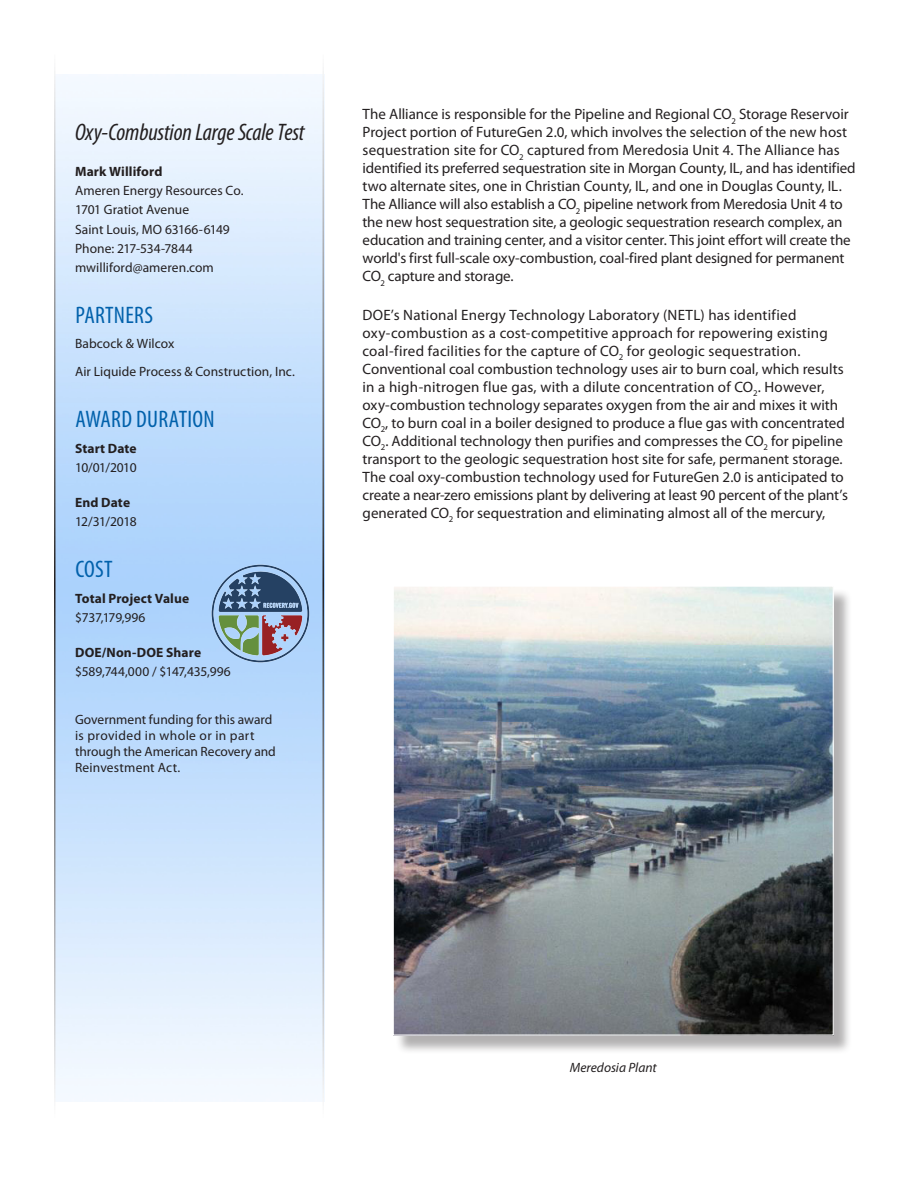
<style>
.page{position:relative;width:918px;height:1188px;background:#fff}
.page>*{position:absolute;margin:0;border:0;box-sizing:border-box;transform-origin:0 0}
.Sidebar_Subhead{font:italic condensed 24px "Myriad Pro";letter-spacing:-.005em;color:#231f20}
.Sidebar_Head{font:condensed 24px "Myriad Pro";letter-spacing:.01em;color:#0161ab}
.Body_Text{font:15px/18px "Myriad Pro";color:#231f20}
.Sidebar_Text{font:13.5px/16.2px "Myriad Pro";color:#231f20}
.Sidebar_Name{font:700 13.5px "Myriad Pro";letter-spacing:.01em;color:#231f20}
.t1{font:italic 13.5px "Myriad Pro";color:#231f20}
</style>
<div class="page">
<img style="left:56px;top:75px;width:267px;height:1026px">
<img style="left:207px;top:559px;width:107px;height:108px">
<div style="left:395px;top:588px;width:457px;height:466px;background:#231f20;opacity:.35"></div>
<img style="left:395px;top:588px;width:437px;height:446px">
<p class="Sidebar_Subhead" style="left:75px;top:117px;width:231px">Oxy-Combustion Large Scale Test</p>
<p class="Sidebar_Name" style="left:75px;top:163px;width:89px">Mark Williford</p>
<p class="Sidebar_Text" style="left:75px;top:182px;width:170px">Ameren Energy Resources Co.</p>
<p class="Sidebar_Text" style="left:75px;top:202px;width:116px">1701 Gratiot Avenue</p>
<p class="Sidebar_Text" style="left:75px;top:221px;width:156px">Saint Louis, MO 63166-6149</p>
<p class="Sidebar_Text" style="left:75px;top:240px;width:119px">Phone: 217-534-7844</p>
<p class="Sidebar_Text" style="left:75px;top:259px;width:140px">mwilliford@ameren.com</p>
<p class="Sidebar_Head" style="left:75px;top:301px;width:79px">PARTNERS</p>
<p class="Sidebar_Text" style="left:75px;top:335px;width:101px">Babcock &amp; Wilcox</p>
<p class="Sidebar_Text" style="left:75px;top:364px;width:221px">Air Liquide Process &amp; Construction, Inc.</p>
<p class="Sidebar_Head" style="left:75px;top:405px;width:141px">AWARD DURATION</p>
<p class="Sidebar_Name" style="left:75px;top:439px;width:63px">Start Date</p>
<p class="Sidebar_Text" style="left:75px;top:459px;width:63px">10/01/2010</p>
<p class="Sidebar_Name" style="left:75px;top:494px;width:56px">End Date</p>
<p class="Sidebar_Text" style="left:75px;top:514px;width:63px">12/31/2018</p>
<p class="Sidebar_Head" style="left:75px;top:555px;width:39px">COST</p>
<p class="Sidebar_Name" style="left:75px;top:589px;width:116px">Total Project Value</p>
<p class="Sidebar_Text" style="left:75px;top:609px;width:72px">$737,179,996</p>
<p class="Sidebar_Name" style="left:75px;top:644px;width:127px">DOE/Non-DOE Share</p>
<p class="Sidebar_Text" style="left:75px;top:664px;width:157px">$589,744,000 / $147,435,996</p>
<p class="Sidebar_Text" style="left:75px;top:711px;width:202px">Government funding for this award is provided in whole or in part through the American Recovery and<br>Reinvestment Act.</p>
<p class="Body_Text" style="left:363px;top:105px;width:495px">The Alliance is responsible for the Pipeline and Regional CO<sub>2</sub> Storage Reservoir Project portion of FutureGen 2.0, which involves the selection of the new host sequestration site for CO<sub>2</sub> captured from Meredosia Unit 4. The Alliance has identified its preferred sequestration site in Morgan County, IL, and has identified two alternate sites, one in Christian County, IL, and one in Douglas County, IL.<br>The Alliance will also establish a CO<sub>2</sub> pipeline network from Meredosia Unit 4 to the new host sequestration site, a geologic sequestration research complex, an education and training center, and a visitor center. This joint effort will create the world's first full-scale oxy-combustion, coal-fired plant designed for permanent CO<sub>2</sub> capture and storage.</p>
<p class="Body_Text" style="left:363px;top:305px;width:487px">DOE’s National Energy Technology Laboratory (NETL) has identified oxy-combustion as a cost-competitive approach for repowering existing coal-fired facilities for the capture of CO<sub>2</sub> for geologic sequestration.<br>Conventional coal combustion technology uses air to burn coal, which results in a high-nitrogen flue gas, with a dilute concentration of CO<sub>2</sub>. However, oxy-combustion technology separates oxygen from the air and mixes it with CO<sub>2</sub>, to burn coal in a boiler designed to produce a flue gas with concentrated CO<sub>2</sub>. Additional technology then purifies and compresses the CO<sub>2</sub> for pipeline transport to the geologic sequestration host site for safe, permanent storage.<br>The coal oxy-combustion technology used for FutureGen 2.0 is anticipated to create a near-zero emissions plant by delivering at least 90 percent of the plant’s generated CO<sub>2</sub> for sequestration and eliminating almost all of the mercury,</p>
<p class="t1" style="left:570px;top:1059px;width:89px">Meredosia Plant</p>
</div>
